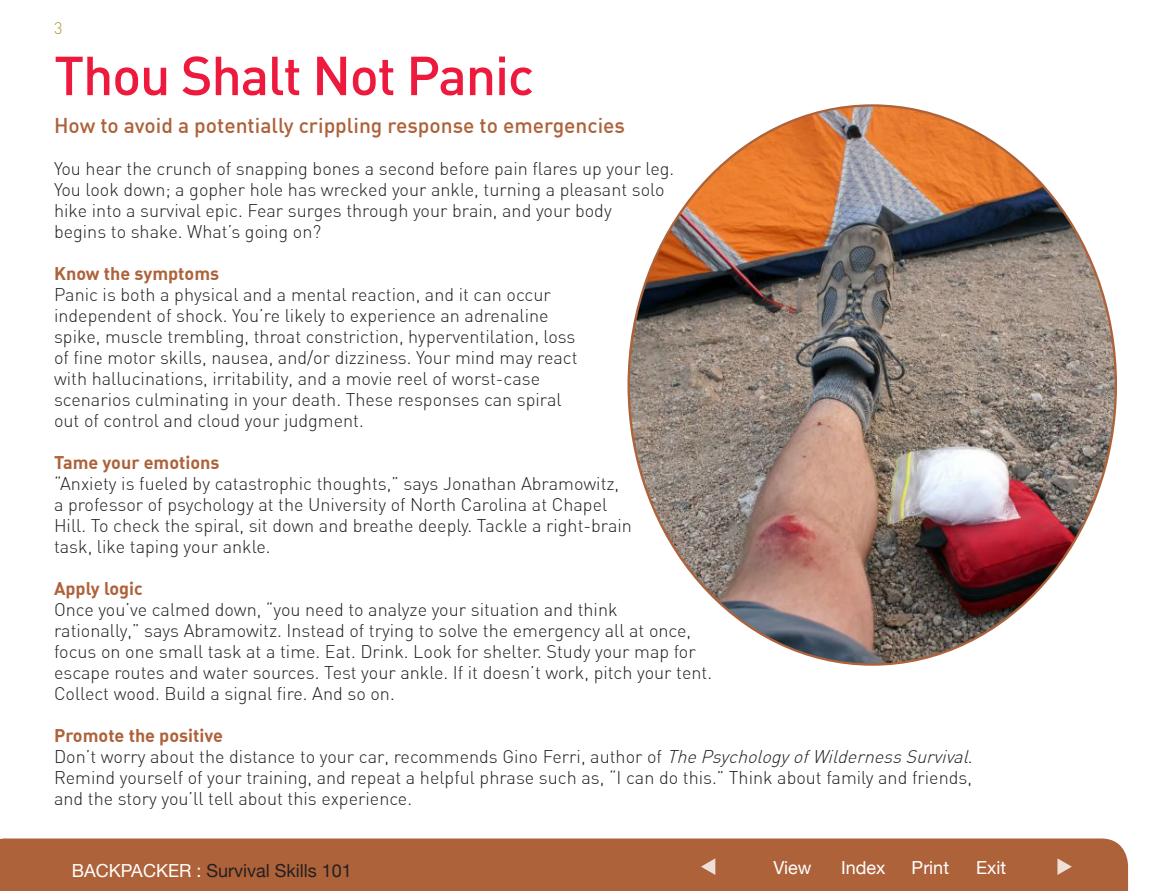
<style>
.page{position:relative;width:1163px;height:891px;background:#fff}
.page>*{position:absolute;margin:0;border:0;box-sizing:border-box;transform-origin:0 0}
.t1{font:500 54px "DIN";letter-spacing:-.025em;color:#ed1a3e}
.t2{font:500 21px "DIN";color:#ad623a}
.t3{font:300 18px/21px "DIN";color:#231f20}
.t4{font:18px "Helvetica Neue";color:#231f20}
.t5{font:18px "Helvetica Neue";color:#fff}
.t6{font:300 16.5px "DIN";color:#ae9637}
.s1{font-family:"DIN Bold Alternate";font-weight:400;color:#ad623a}
.s2{font-style:italic}
.s3{color:#fff}
</style>
<div class="page">
<img style="left:630px;top:105px;width:485px;height:560px">
<div style="left:0;top:838px;width:1127px;height:53px;background:#ad623a"></div>
<svg style="left:1057px;top:858px;width:14px;height:17px"></svg>
<svg style="left:700px;top:858px;width:15px;height:17px"></svg>
<p class="t6" style="left:54px;top:17px;width:10px">3</p>
<p class="t1" style="left:54px;top:41px;width:481px">Thou Shalt Not Panic</p>
<p class="t2" style="left:54px;top:112px;width:572px">How to avoid a potentially crippling response to emergencies</p>
<p class="t3" style="left:54px;top:158px;width:621px">You hear the crunch of snapping bones a second before pain flares up your leg.<br>You look down; a gopher hole has wrecked your ankle, turning a pleasant solo hike into a survival epic. Fear surges through your brain, and your body<br>begins to shake. What’s going on?</p>
<p class="t3" style="left:54px;top:263px;width:525px"><span class="s1">Know the symptoms<br></span>Panic is both a physical and a mental reaction, and it can occur independent of shock. You’re likely to experience an adrenaline spike, muscle trembling, throat constriction, hyperventilation, loss of fine motor skills, nausea, and/or dizziness. Your mind may react with hallucinations, irritability, and a movie reel of worst-case scenarios culminating in your death. These responses can spiral out of control and cloud your judgment.</p>
<p class="t3" style="left:54px;top:452px;width:566px"><span class="s1">Tame your emotions<br></span>“Anxiety is fueled by catastrophic thoughts,” says Jonathan Abramowitz, a professor of psychology at the University of North Carolina at Chapel</p>
<p class="t3" style="left:54px;top:515px;width:579px">Hill. To check the spiral, sit down and breathe deeply. Tackle a right-brain task, like taping your ankle.</p>
<p class="t3" style="left:54px;top:578px;width:659px"><span class="s1">Apply logic<br></span>Once you’ve calmed down, “you need to analyze your situation and think<br>rationally,” says Abramowitz. Instead of trying to solve the emergency all at once, focus on one small task at a time. Eat. Drink. Look for shelter. Study your map for escape routes and water sources. Test your ankle. If it doesn’t work, pitch your tent.<br>Collect wood. Build a signal fire. And so on.</p>
<p class="t3" style="left:54px;top:725px;width:920px"><span class="s1">Promote the positive<br></span>Don’t worry about the distance to your car, recommends Gino Ferri, author of <span class="s2">ThePsychologyofWildernessSurvival</span>.<br>Remind yourself of your training, and repeat a helpful phrase such as, “I can do this.” Think about family and friends, and the story you’ll tell about this experience.</p>
<p class="t4" style="left:72px;top:860px;width:281px"><span class="s3">BACKPACKER :</span> Survival Skills 101</p>
<p class="t5" style="left:773px;top:857px;width:39px">View</p>
<p class="t5" style="left:840px;top:857px;width:46px">Index</p>
<p class="t5" style="left:911px;top:857px;width:39px">Print</p>
<p class="t5" style="left:975px;top:857px;width:31px">Exit</p>
</div>
